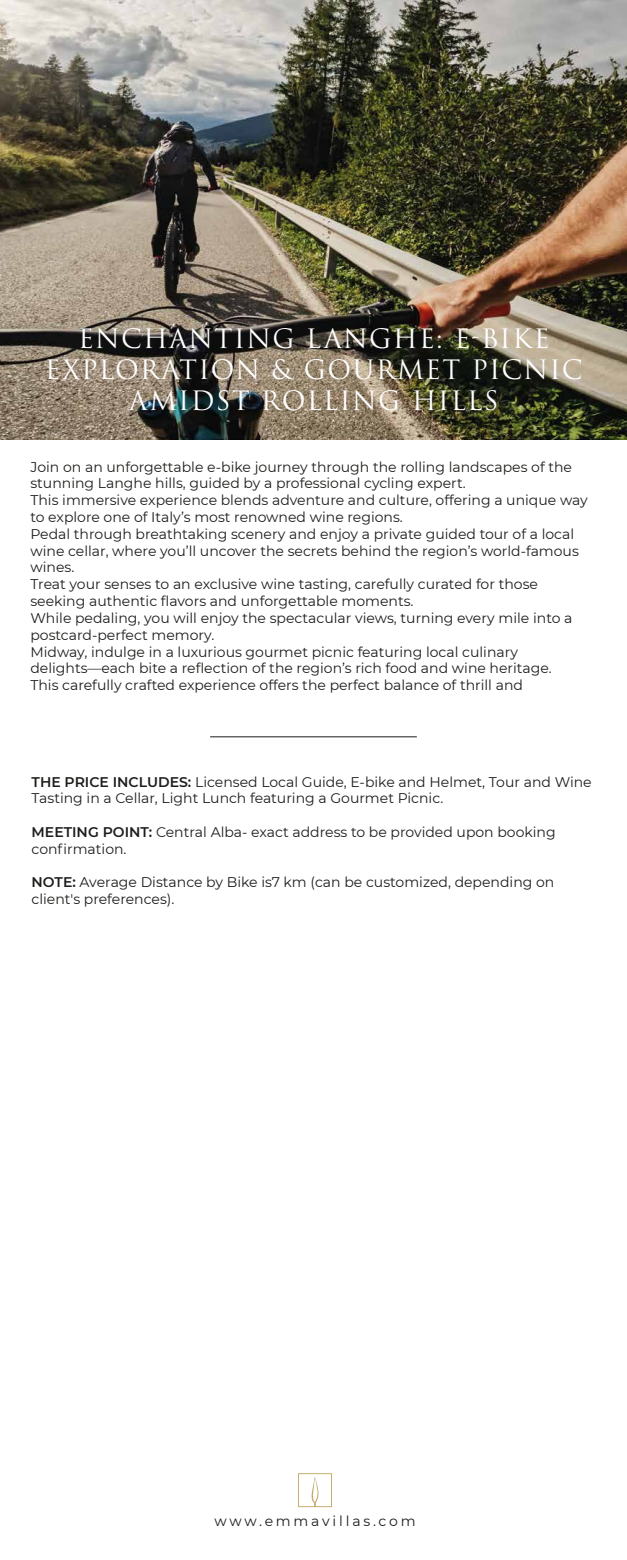
<style>
.page{position:relative;width:627px;height:1560px;background:#fff}
.page>*{position:absolute;margin:0;border:0;box-sizing:border-box;transform-origin:0 0}
.t1{font:26px/31.2px "Trajan Pro 3";letter-spacing:.05em;color:#fff;text-align:center}
.t2{font:14px/16.8px "Montserrat";color:#1d1d1b}
.t3{font:14px "Montserrat";letter-spacing:.2em;color:#1d1d1b}
.s1{font-weight:600}
</style>
<div class="page">
<hr style="left:210px;top:736px;width:206px;height:1px;background:#1d1d1b">
<svg style="left:298px;top:1473px;width:34px;height:33px"></svg>
<img style="left:0;top:0;width:626px;height:439px">
<h1 class="t1" style="left:45px;top:324px;width:539px">ENCHANTING LANGHE: E-BIKE<br>EXPLORATION &amp; GOURMET PICNIC<br>AMIDST ROLLING HILLS</h1>
<p class="t2" style="left:30px;top:457px;width:558px">Join on an unforgettable e-bike journey through the rolling landscapes of the stunning Langhe hills, guided by a professional cycling expert.<br>This immersive experience blends adventure and culture, offering a unique way to explore one of Italy’s most renowned wine regions.<br>Pedal through breathtaking scenery and enjoy a private guided tour of a local wine cellar, where you’ll uncover the secrets behind the region’s world-famous wines.<br>Treat your senses to an exclusive wine tasting, carefully curated for those seeking authentic flavors and unforgettable moments.<br>While pedaling, you will enjoy the spectacular views, turning every mile into a postcard-perfect memory.<br>Midway, indulge in a luxurious gourmet picnic featuring local culinary delights—each bite a reflection of the region’s rich food and wine heritage.<br>This carefully crafted experience offers the perfect balance of thrill and</p>
<p class="t2" style="left:32px;top:772px;width:561px"><span class="s1">THE PRICE INCLUDES:</span> Licensed Local Guide, E-bike and Helmet, Tour and Wine<br>Tasting in a Cellar, Light Lunch featuring a Gourmet Picnic.</p>
<p class="t2" style="left:32px;top:823px;width:525px"><span class="s1">MEETING POINT:</span> Central Alba- exact address to be provided upon booking confirmation.</p>
<p class="t2" style="left:32px;top:873px;width:524px"><span class="s1">NOTE:</span> Average Distance by Bike is7 km (can be customized, depending on client's preferences).</p>
<p class="t3" style="left:214px;top:1511px;width:203px">www.emmavillas.com</p>
</div>
